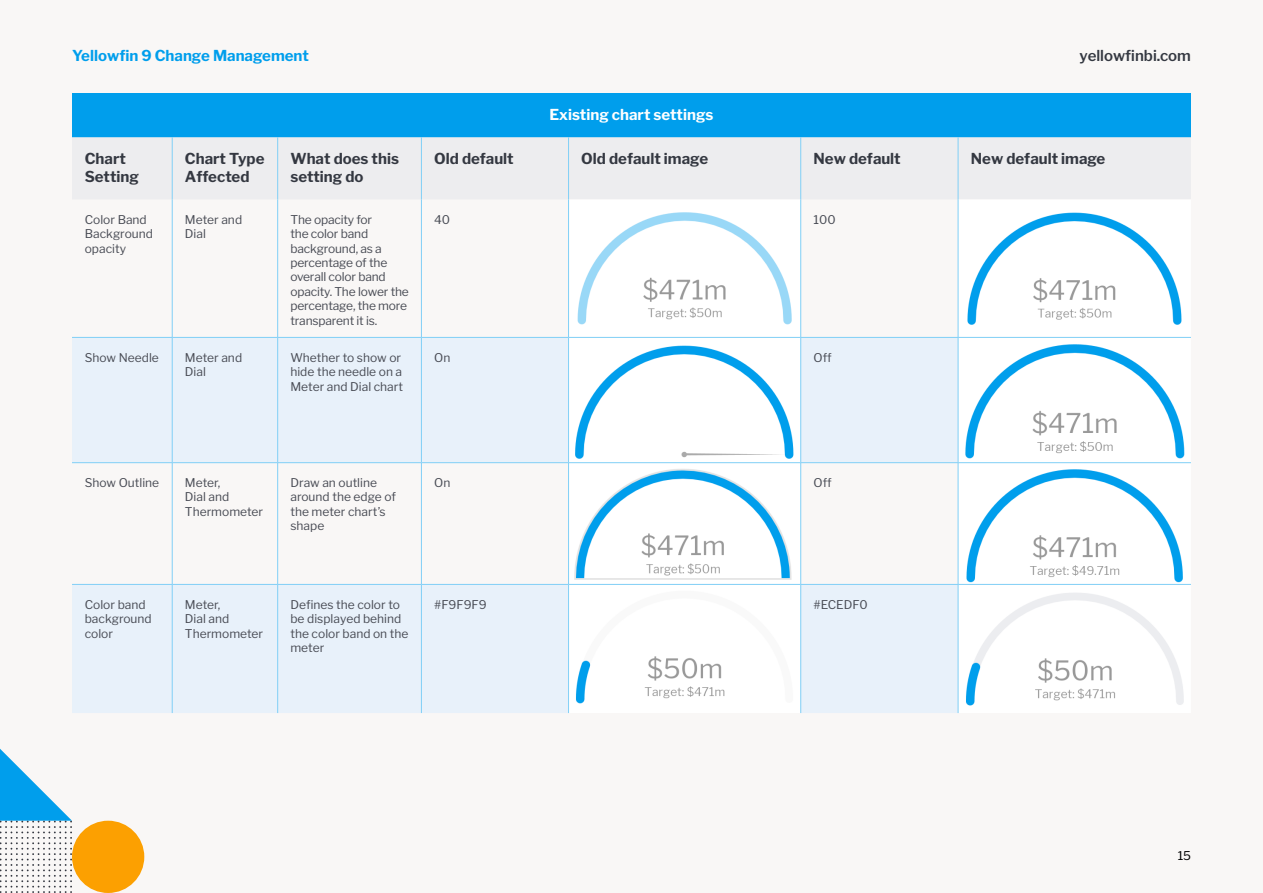
<style>
.page{position:relative;width:1263px;height:893px;background:#f9f7f6}
.page>*{position:absolute;margin:0;border:0;box-sizing:border-box;transform-origin:0 0}
.t1{font:700 15px/18px "Libre Franklin";color:#343841}
.t2{font:700 15px "Libre Franklin";color:#009eec}
.t3{font:700 15px "Libre Franklin";color:#fff}
.yellowfin{font:600 15px "Libre Franklin";color:#343841}
.t4{font:12px/14.4px "Libre Franklin";color:#484b54}
.t5{font:12px "Libre Franklin";color:#000}
</style>
<div class="page">
<div style="left:72px;top:93px;width:1119px;height:44px;background:#009eec"></div>
<div style="left:72px;top:137px;width:1119px;height:62px;background:#ededef"></div>
<svg style="left:72px;top:338px;width:886px;height:375px;fill:#e8f1fa"></svg>
<hr style="left:172px;top:199px;width:1px;height:138px;background:#80cff6">
<hr style="left:277px;top:199px;width:1px;height:138px;background:#80cff6">
<hr style="left:421px;top:199px;width:1px;height:138px;background:#80cff6">
<hr style="left:568px;top:199px;width:1px;height:138px;background:#80cff6">
<hr style="left:958px;top:199px;width:1px;height:138px;background:#80cff6">
<hr style="left:172px;top:338px;width:1px;height:124px;background:#80cff6">
<hr style="left:277px;top:338px;width:1px;height:124px;background:#80cff6">
<hr style="left:421px;top:338px;width:1px;height:124px;background:#80cff6">
<hr style="left:568px;top:338px;width:1px;height:124px;background:#80cff6">
<hr style="left:800px;top:338px;width:1px;height:124px;background:#80cff6">
<hr style="left:958px;top:338px;width:1px;height:124px;background:#80cff6">
<hr style="left:172px;top:463px;width:1px;height:121px;background:#80cff6">
<hr style="left:277px;top:463px;width:1px;height:121px;background:#80cff6">
<hr style="left:421px;top:463px;width:1px;height:121px;background:#80cff6">
<hr style="left:568px;top:463px;width:1px;height:121px;background:#80cff6">
<hr style="left:958px;top:463px;width:1px;height:121px;background:#80cff6">
<hr style="left:172px;top:585px;width:1px;height:128px;background:#80cff6">
<hr style="left:277px;top:585px;width:1px;height:128px;background:#80cff6">
<hr style="left:421px;top:585px;width:1px;height:128px;background:#80cff6">
<hr style="left:568px;top:585px;width:1px;height:128px;background:#80cff6">
<hr style="left:800px;top:585px;width:1px;height:128px;background:#80cff6">
<hr style="left:958px;top:585px;width:1px;height:128px;background:#80cff6">
<hr style="left:172px;top:137px;width:1px;height:62px;background:#80cff6">
<hr style="left:277px;top:137px;width:1px;height:62px;background:#80cff6">
<hr style="left:421px;top:137px;width:1px;height:62px;background:#80cff6">
<hr style="left:568px;top:137px;width:1px;height:62px;background:#80cff6">
<hr style="left:800px;top:137px;width:1px;height:62px;background:#80cff6">
<hr style="left:958px;top:137px;width:1px;height:62px;background:#80cff6">
<hr style="left:800px;top:199px;width:1px;height:138px;background:#80cff6">
<hr style="left:800px;top:463px;width:1px;height:121px;background:#80cff6">
<hr style="left:72px;top:584px;width:100px;height:1px;background:#80cff6">
<hr style="left:172px;top:584px;width:106px;height:1px;background:#80cff6">
<hr style="left:278px;top:584px;width:143px;height:1px;background:#80cff6">
<hr style="left:421px;top:584px;width:147px;height:1px;background:#80cff6">
<hr style="left:568px;top:584px;width:233px;height:1px;background:#80cff6">
<hr style="left:801px;top:584px;width:157px;height:1px;background:#80cff6">
<hr style="left:958px;top:584px;width:233px;height:1px;background:#80cff6">
<hr style="left:72px;top:337px;width:100px;height:1px;background:#80cff6">
<hr style="left:172px;top:337px;width:106px;height:1px;background:#80cff6">
<hr style="left:278px;top:337px;width:143px;height:1px;background:#80cff6">
<hr style="left:421px;top:337px;width:147px;height:1px;background:#80cff6">
<hr style="left:568px;top:337px;width:233px;height:1px;background:#80cff6">
<hr style="left:801px;top:337px;width:157px;height:1px;background:#80cff6">
<hr style="left:958px;top:337px;width:233px;height:1px;background:#80cff6">
<hr style="left:72px;top:462px;width:100px;height:1px;background:#80cff6">
<hr style="left:172px;top:462px;width:106px;height:1px;background:#80cff6">
<hr style="left:278px;top:462px;width:143px;height:1px;background:#80cff6">
<hr style="left:421px;top:462px;width:147px;height:1px;background:#80cff6">
<hr style="left:568px;top:462px;width:233px;height:1px;background:#80cff6">
<hr style="left:801px;top:462px;width:157px;height:1px;background:#80cff6">
<hr style="left:958px;top:462px;width:233px;height:1px;background:#80cff6">
<img style="left:577px;top:212px;width:215px;height:113px">
<img style="left:967px;top:212px;width:215px;height:113px">
<img style="left:574px;top:344px;width:221px;height:116px">
<img style="left:965px;top:344px;width:220px;height:115px">
<img style="left:573px;top:467px;width:221px;height:114px">
<img style="left:966px;top:469px;width:217px;height:114px">
<div style="left:574px;top:589px;width:221px;height:116px;background:#fff"></div>
<img style="left:966px;top:593px;width:217px;height:113px">
<div style="left:72px;top:821px;width:72px;height:72px;background:#fca001;border-radius:50%"></div>
<svg style="left:0;top:748px;width:72px;height:145px"></svg>
<p class="t2" style="left:72px;top:47px;width:239px">Yellowfin 9 Change Management</p>
<p class="yellowfin" style="left:1079px;top:47px;width:113px">yellowfinbi.com</p>
<p class="t3" style="left:549px;top:106px;width:165px">Existing chart settings</p>
<p class="t1" style="left:85px;top:150px;width:56px">Chart<br>Setting</p>
<p class="t1" style="left:185px;top:150px;width:81px">Chart Type<br>Affected</p>
<p class="t1" style="left:290px;top:150px;width:110px">What does this setting do</p>
<p class="t1" style="left:434px;top:150px;width:81px">Old default</p>
<p class="t1" style="left:581px;top:150px;width:128px">Old default image</p>
<p class="t1" style="left:813px;top:150px;width:89px">New default</p>
<p class="t1" style="left:971px;top:150px;width:136px">New default image</p>
<p class="t4" style="left:85px;top:212px;width:70px">Color Band<br>Background opacity</p>
<p class="t4" style="left:185px;top:212px;width:59px">Meter and<br>Dial</p>
<p class="t4" style="left:290px;top:212px;width:120px">The opacity for<br>the color band background, as a percentage of the overall color band opacity. The lower the percentage, the more transparent it is.</p>
<p class="t4" style="left:434px;top:212px;width:18px">40</p>
<p class="t4" style="left:813px;top:212px;width:24px">100</p>
<p class="t4" style="left:85px;top:350px;width:76px">Show Needle</p>
<p class="t4" style="left:185px;top:350px;width:59px">Meter and<br>Dial</p>
<p class="t4" style="left:290px;top:350px;width:114px">Whether to show or hide the needle on a<br>Meter and Dial chart</p>
<p class="t4" style="left:434px;top:350px;width:18px">On</p>
<p class="t4" style="left:813px;top:350px;width:20px">Off</p>
<p class="t4" style="left:85px;top:475px;width:76px">Show Outline</p>
<p class="t4" style="left:185px;top:475px;width:80px">Meter,<br>Dial and<br>Thermometer</p>
<p class="t4" style="left:290px;top:475px;width:107px">Draw an outline around the edge of the meter chart’s shape</p>
<p class="t4" style="left:434px;top:475px;width:18px">On</p>
<p class="t4" style="left:813px;top:475px;width:20px">Off</p>
<p class="t4" style="left:85px;top:597px;width:69px">Color band background color</p>
<p class="t4" style="left:185px;top:597px;width:80px">Meter,<br>Dial and<br>Thermometer</p>
<p class="t4" style="left:290px;top:597px;width:120px">Defines the color to be displayed behind the color band on the meter</p>
<p class="t4" style="left:434px;top:597px;width:54px">#F9F9F9</p>
<p class="t4" style="left:813px;top:597px;width:56px">#ECEDF0</p>
<p class="t5" style="left:1178px;top:848px;width:15px">15</p>
</div>
